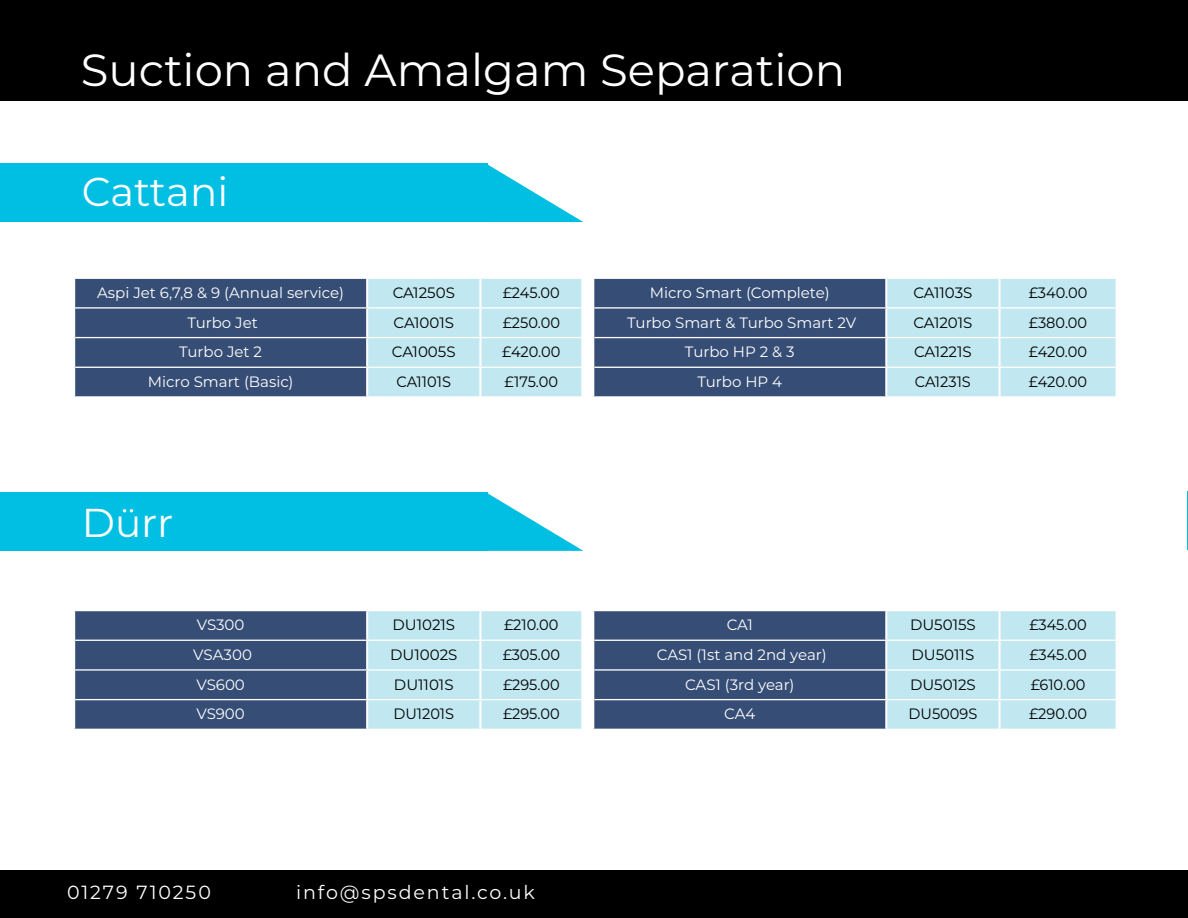
<style>
.page{position:relative;width:1188px;height:918px;background:#fff}
.page>*{position:absolute;margin:0;border:0;box-sizing:border-box;transform-origin:0 0}
.t1{font:45px "Montserrat";color:#fff}
.t2{font:40.35px "Montserrat";color:#fff}
.t3{font:19.05px "Montserrat";letter-spacing:.1em;color:#fff}
.t4{font:15px "Montserrat";color:#000}
.t5{font:15px "Montserrat";color:#fff}
.s1{font-size:39px}
</style>
<div class="page">
<div style="left:0;top:164px;width:487px;height:58px;background:#00bfe3"></div>
<svg style="left:487px;top:164px;width:96px;height:58px"></svg>
<div style="left:0;top:493px;width:487px;height:58px;background:#00bfe3"></div>
<svg style="left:487px;top:493px;width:96px;height:58px"></svg>
<div style="left:0;top:0;width:1188px;height:100px;background:#000"></div>
<svg style="left:75px;top:279px;width:506px;height:117px;background:#718ea9"></svg>
<hr style="left:75px;top:307px;width:292px;height:2px;background:#fff">
<hr style="left:367px;top:307px;width:113px;height:2px;background:#fff">
<hr style="left:75px;top:337px;width:292px;height:1px;background:#fff">
<hr style="left:367px;top:337px;width:113px;height:1px;background:#fff">
<hr style="left:75px;top:367px;width:292px;height:1px;background:#fff">
<hr style="left:367px;top:367px;width:113px;height:1px;background:#fff">
<hr style="left:366px;top:279px;width:2px;height:28px;background:#fff">
<hr style="left:366px;top:309px;width:2px;height:28px;background:#fff">
<hr style="left:366px;top:338px;width:2px;height:29px;background:#fff">
<hr style="left:366px;top:368px;width:2px;height:28px;background:#fff">
<hr style="left:480px;top:307px;width:101px;height:2px;background:#fff">
<hr style="left:480px;top:337px;width:101px;height:1px;background:#fff">
<hr style="left:480px;top:367px;width:101px;height:1px;background:#fff">
<hr style="left:479px;top:279px;width:2px;height:28px;background:#fff">
<hr style="left:479px;top:309px;width:2px;height:28px;background:#fff">
<hr style="left:479px;top:338px;width:2px;height:29px;background:#fff">
<hr style="left:479px;top:368px;width:2px;height:28px;background:#fff">
<svg style="left:594px;top:279px;width:522px;height:117px;background:#7491ab"></svg>
<hr style="left:594px;top:307px;width:292px;height:2px;background:#fff">
<hr style="left:886px;top:307px;width:114px;height:2px;background:#fff">
<hr style="left:594px;top:337px;width:292px;height:1px;background:#fff">
<hr style="left:886px;top:337px;width:114px;height:1px;background:#fff">
<hr style="left:594px;top:367px;width:292px;height:1px;background:#fff">
<hr style="left:886px;top:367px;width:114px;height:1px;background:#fff">
<hr style="left:885px;top:279px;width:2px;height:28px;background:#fff">
<hr style="left:885px;top:309px;width:2px;height:28px;background:#fff">
<hr style="left:885px;top:338px;width:2px;height:29px;background:#fff">
<hr style="left:885px;top:368px;width:2px;height:28px;background:#fff">
<hr style="left:1000px;top:307px;width:116px;height:2px;background:#fff">
<hr style="left:1000px;top:337px;width:116px;height:1px;background:#fff">
<hr style="left:1000px;top:367px;width:116px;height:1px;background:#fff">
<hr style="left:999px;top:279px;width:2px;height:28px;background:#fff">
<hr style="left:999px;top:309px;width:2px;height:28px;background:#fff">
<hr style="left:999px;top:338px;width:2px;height:29px;background:#fff">
<hr style="left:999px;top:368px;width:2px;height:28px;background:#fff">
<div style="left:0;top:871px;width:1186px;height:47px;background:#000"></div>
<hr style="left:1187px;top:871px;width:1px;height:47px;background:#000">
<svg style="left:75px;top:611px;width:506px;height:118px;background:#728ea9"></svg>
<hr style="left:75px;top:640px;width:292px;height:1px;background:#fff">
<hr style="left:367px;top:640px;width:113px;height:1px;background:#fff">
<hr style="left:75px;top:669px;width:292px;height:2px;background:#fff">
<hr style="left:367px;top:669px;width:113px;height:2px;background:#fff">
<hr style="left:75px;top:699px;width:292px;height:1px;background:#fff">
<hr style="left:367px;top:699px;width:113px;height:1px;background:#fff">
<hr style="left:366px;top:611px;width:2px;height:29px;background:#fff">
<hr style="left:366px;top:641px;width:2px;height:28px;background:#fff">
<hr style="left:366px;top:671px;width:2px;height:28px;background:#fff">
<hr style="left:366px;top:700px;width:2px;height:29px;background:#fff">
<hr style="left:480px;top:640px;width:101px;height:1px;background:#fff">
<hr style="left:480px;top:669px;width:101px;height:2px;background:#fff">
<hr style="left:480px;top:699px;width:101px;height:1px;background:#fff">
<hr style="left:479px;top:611px;width:2px;height:29px;background:#fff">
<hr style="left:479px;top:641px;width:2px;height:28px;background:#fff">
<hr style="left:479px;top:671px;width:2px;height:28px;background:#fff">
<hr style="left:479px;top:700px;width:2px;height:29px;background:#fff">
<svg style="left:594px;top:611px;width:522px;height:118px;background:#7592ac"></svg>
<hr style="left:594px;top:640px;width:292px;height:1px;background:#fff">
<hr style="left:886px;top:640px;width:114px;height:1px;background:#fff">
<hr style="left:594px;top:669px;width:292px;height:2px;background:#fff">
<hr style="left:886px;top:669px;width:114px;height:2px;background:#fff">
<hr style="left:594px;top:699px;width:292px;height:1px;background:#fff">
<hr style="left:886px;top:699px;width:114px;height:1px;background:#fff">
<hr style="left:885px;top:611px;width:2px;height:29px;background:#fff">
<hr style="left:885px;top:641px;width:2px;height:28px;background:#fff">
<hr style="left:885px;top:671px;width:2px;height:28px;background:#fff">
<hr style="left:885px;top:700px;width:2px;height:29px;background:#fff">
<hr style="left:1000px;top:640px;width:116px;height:1px;background:#fff">
<hr style="left:1000px;top:669px;width:116px;height:2px;background:#fff">
<hr style="left:1000px;top:699px;width:116px;height:1px;background:#fff">
<hr style="left:999px;top:611px;width:2px;height:29px;background:#fff">
<hr style="left:999px;top:641px;width:2px;height:28px;background:#fff">
<hr style="left:999px;top:671px;width:2px;height:28px;background:#fff">
<hr style="left:999px;top:700px;width:2px;height:29px;background:#fff">
<hr style="left:1187px;top:491px;width:1px;height:58px;background:#00bfe3">
<h1 class="t1" style="left:81px;top:39px;width:766px">Suction and Amalgam Separation</h1>
<h2 class="t2" style="left:82px;top:164px;width:148px">Cattani</h2>
<p class="t5" style="left:97px;top:282px;width:248px">Aspi Jet 6,7,8 &amp; 9 (Annual service)</p>
<p class="t4" style="left:393px;top:282px;width:64px">CA1250S</p>
<p class="t4" style="left:503px;top:282px;width:59px">£245.00</p>
<p class="t5" style="left:187px;top:312px;width:72px">Turbo Jet</p>
<p class="t4" style="left:394px;top:312px;width:62px">CA1001S</p>
<p class="t4" style="left:503px;top:312px;width:59px">£250.00</p>
<p class="t5" style="left:179px;top:342px;width:85px">Turbo Jet 2</p>
<p class="t4" style="left:392px;top:342px;width:65px">CA1005S</p>
<p class="t4" style="left:502px;top:342px;width:60px">£420.00</p>
<p class="t5" style="left:148px;top:371px;width:147px">Micro Smart (Basic)</p>
<p class="t4" style="left:397px;top:371px;width:56px">CA1101S</p>
<p class="t4" style="left:505px;top:371px;width:55px">£175.00</p>
<h2 class="t2" style="left:82px;top:495px;width:93px">D<span class="s1">ü</span>rr</h2>
<p class="t5" style="left:197px;top:615px;width:49px">VS300</p>
<p class="t4" style="left:392px;top:615px;width:64px">DU1021S</p>
<p class="t4" style="left:504px;top:615px;width:56px">£210.00</p>
<p class="t5" style="left:193px;top:644px;width:60px">VSA300</p>
<p class="t4" style="left:390px;top:644px;width:69px">DU1002S</p>
<p class="t4" style="left:503px;top:644px;width:59px">£305.00</p>
<p class="t5" style="left:196px;top:674px;width:50px">VS600</p>
<p class="t4" style="left:394px;top:674px;width:61px">DU1101S</p>
<p class="t4" style="left:503px;top:674px;width:58px">£295.00</p>
<p class="t5" style="left:197px;top:704px;width:50px">VS900</p>
<p class="t4" style="left:393px;top:704px;width:62px">DU1201S</p>
<p class="t4" style="left:503px;top:704px;width:58px">£295.00</p>
<p class="t3" style="left:67px;top:879px;width:145px">01279 710250</p>
<p class="t3" style="left:296px;top:879px;width:240px">info@spsdental.co.uk</p>
<p class="t5" style="left:650px;top:282px;width:181px">Micro Smart (Complete)</p>
<p class="t4" style="left:913px;top:282px;width:60px">CA1103S</p>
<p class="t4" style="left:1029px;top:282px;width:60px">£340.00</p>
<p class="t5" style="left:627px;top:312px;width:231px">Turbo Smart &amp; Turbo Smart 2V</p>
<p class="t4" style="left:913px;top:312px;width:61px">CA1201S</p>
<p class="t4" style="left:1029px;top:312px;width:60px">£380.00</p>
<p class="t5" style="left:685px;top:342px;width:111px">Turbo HP 2 &amp; 3</p>
<p class="t4" style="left:914px;top:342px;width:59px">CA1221S</p>
<p class="t4" style="left:1029px;top:342px;width:60px">£420.00</p>
<p class="t5" style="left:697px;top:371px;width:86px">Turbo HP 4</p>
<p class="t4" style="left:915px;top:371px;width:57px">CA1231S</p>
<p class="t4" style="left:1029px;top:371px;width:60px">£420.00</p>
<p class="t5" style="left:727px;top:615px;width:28px">CA1</p>
<p class="t4" style="left:910px;top:615px;width:67px">DU5015S</p>
<p class="t4" style="left:1029px;top:615px;width:59px">£345.00</p>
<p class="t5" style="left:657px;top:644px;width:171px">CAS1 (1st and 2nd year)</p>
<p class="t4" style="left:912px;top:644px;width:64px">DU5011S</p>
<p class="t4" style="left:1029px;top:644px;width:59px">£345.00</p>
<p class="t5" style="left:685px;top:674px;width:111px">CAS1 (3rd year)</p>
<p class="t4" style="left:910px;top:674px;width:67px">DU5012S</p>
<p class="t4" style="left:1031px;top:674px;width:56px">£610.00</p>
<p class="t5" style="left:724px;top:704px;width:32px">CA4</p>
<p class="t4" style="left:909px;top:704px;width:70px">DU5009S</p>
<p class="t4" style="left:1029px;top:704px;width:59px">£290.00</p>
</div>
